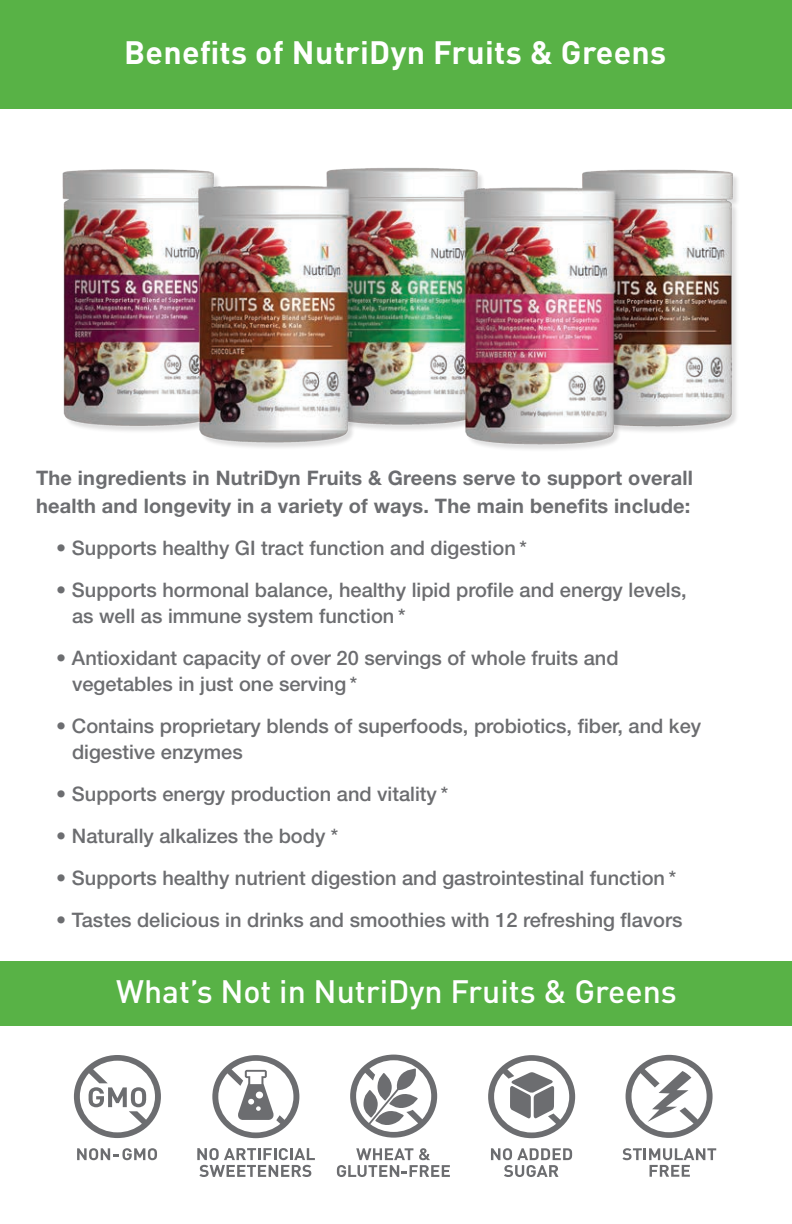
<style>
.page{position:relative;width:792px;height:1224px;background:#fff}
.page>*{position:absolute;margin:0;border:0;box-sizing:border-box;transform-origin:0 0}
.t1{font:500 32px "DIN";color:#fff}
.t2{font:700 32px "DIN";letter-spacing:.01em;color:#fff}
.t3{font:500 20px/26px "Helvetica Neue LT Std";color:#6c6d70}
.t4{font:700 20px/28px "Helvetica Neue LT Std";letter-spacing:.01em;color:#6c6d70}
.s1{font-weight:700}
</style>
<div class="page">
<div style="left:0;top:962px;width:792px;height:64px;background:#58b246"></div>
<img style="left:62px;top:168px;width:676px;height:282px">
<div style="left:0;top:0;width:792px;height:108px;background:#58b246"></div>
<svg style="left:77px;top:1148px;width:80px;height:12px"></svg>
<svg style="left:74px;top:1055px;width:87px;height:83px"></svg>
<svg style="left:491px;top:1148px;width:81px;height:29px"></svg>
<svg style="left:337px;top:1148px;width:113px;height:29px"></svg>
<svg style="left:212px;top:1055px;width:87px;height:83px"></svg>
<svg style="left:488px;top:1055px;width:87px;height:83px"></svg>
<svg style="left:350px;top:1055px;width:87px;height:83px"></svg>
<svg style="left:197px;top:1148px;width:118px;height:29px"></svg>
<svg style="left:625px;top:1055px;width:88px;height:83px"></svg>
<svg style="left:622px;top:1148px;width:94px;height:29px"></svg>
<p class="t2" style="left:124px;top:32px;width:544px">Benefits of NutriDyn Fruits &amp; Greens</p>
<p class="t4" style="left:36px;top:464px;width:659px">The ingredients in NutriDyn Fruits &amp; Greens serve to support overall health and longevity in a variety of ways. The main benefits include:</p>
<p class="t3" style="left:56px;top:535px;width:472px"><span class="s1">•</span> Supports healthy GI tract function and digestion *</p>
<p class="t3" style="left:72px;top:577px;width:616px;text-indent:-16px"><span class="s1">•</span> Supports hormonal balance, healthy lipid profile and energy levels, as well as immune system function *</p>
<p class="t3" style="left:72px;top:645px;width:548px;text-indent:-16px"><span class="s1">•</span> Antioxidant capacity of over 20 servings of whole fruits and vegetables in just one serving *</p>
<p class="t3" style="left:72px;top:713px;width:631px;text-indent:-16px"><span class="s1">•</span> Contains proprietary blends of superfoods, probiotics, fiber, and key digestive enzymes</p>
<p class="t3" style="left:56px;top:781px;width:394px"><span class="s1">•</span> Supports energy production and vitality *</p>
<p class="t3" style="left:56px;top:823px;width:284px"><span class="s1">•</span> Naturally alkalizes the body *</p>
<p class="t3" style="left:56px;top:865px;width:622px"><span class="s1">•</span> Supports healthy nutrient digestion and gastrointestinal function *</p>
<p class="t3" style="left:56px;top:907px;width:628px"><span class="s1">•</span> Tastes delicious in drinks and smoothies with 12 refreshing flavors</p>
<p class="t1" style="left:116px;top:971px;width:562px">What’s Not in NutriDyn Fruits &amp; Greens</p>
</div>
